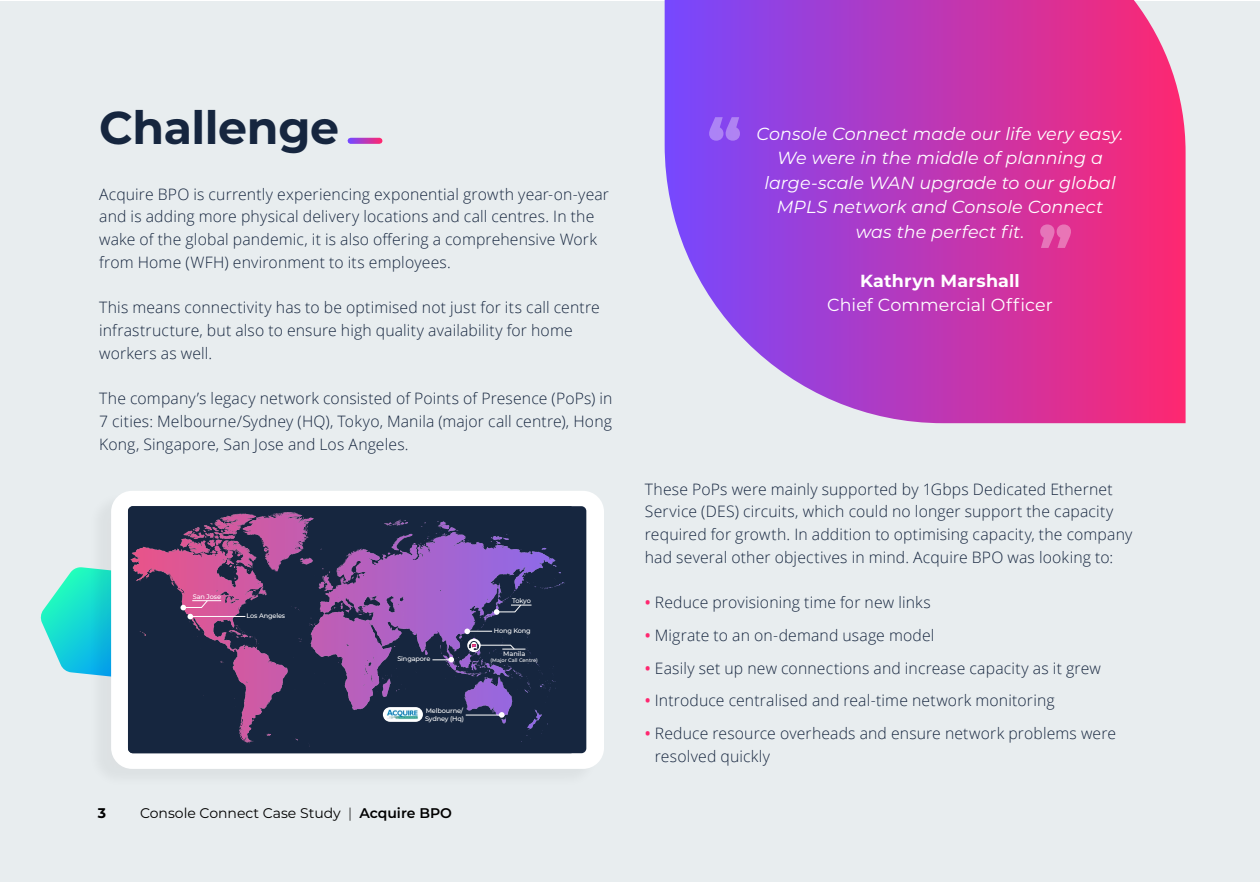
<style>
.page{position:relative;width:1260px;height:882px;background:#fff}
.page>*{position:absolute;margin:0;border:0;box-sizing:border-box;transform-origin:0 0}
.t1{font:800 63px "Montserrat";color:#fff}
.t2{font:700 45.85px "Montserrat";letter-spacing:-.01em;color:#16263f}
.t3{font:italic 17.5px/24.5px "Montserrat";letter-spacing:.005em;color:#fff;text-align:center}
.t4{font:17.5px "Montserrat";letter-spacing:.005em;color:#fff}
.t5{font:700 17.5px "Montserrat";letter-spacing:.01em;color:#fff}
.t6{font:300 15.75px/22.8px "Open Sans";letter-spacing:.01em;color:#16263f}
.t7{font:14px "Montserrat";color:#000}
.t8{font:700 14px "Montserrat";color:#000}
.t9{font:500 6.65px/7.5px "Montserrat";letter-spacing:-.02em;color:#fff}
.t10{font:500 5.08px "Montserrat";color:#fff}
.s1{font-weight:300}
.s2{font-weight:600}
.s3{font-weight:600;color:#ff276f}
</style>
<div class="page">
<div style="left:0;top:1px;width:1260px;height:881px;background:#e8edef"></div>
<svg style="left:40px;top:567px;width:48px;height:108px"></svg>
<div style="left:88px;top:492px;width:512px;height:297px;background:#000;opacity:.05"></div>
<div style="left:111px;top:491px;width:493px;height:278px;background:#fff;border-radius:21px"></div>
<svg style="left:351px;top:138px;width:29px;height:6px"></svg>
<div style="left:128px;top:506px;width:458px;height:247px;background:#16263f;border-radius:5px"></div>
<svg style="left:131px;top:512px;width:434px;height:235px"></svg>
<svg style="left:282px;top:512px;width:6px;height:3px"></svg>
<svg style="left:383px;top:707px;width:40px;height:15px"></svg>
<svg style="left:467px;top:639px;width:14px;height:13px"></svg>
<svg style="left:464px;top:629px;width:28px;height:5px"></svg>
<svg style="left:494px;top:605px;width:38px;height:10px"></svg>
<svg style="left:432px;top:657px;width:22px;height:5px"></svg>
<hr style="left:466px;top:715px;width:34px;height:1px;background:#fff">
<svg style="left:499px;top:712px;width:6px;height:6px"></svg>
<svg style="left:469px;top:641px;width:56px;height:9px"></svg>
<hr style="left:191px;top:616px;width:54px;height:1px;background:#fff">
<svg style="left:181px;top:600px;width:40px;height:19px"></svg>
<img style="left:386px;top:710px;width:34px;height:9px">
<svg style="left:665px;top:0;width:521px;height:423px;background:#c146b9"></svg>
<h2 class="t2" style="left:99px;top:94px;width:241px">Challenge</h2>
<p class="t6" style="left:99px;top:182px;width:511px">Acquire BPO is currently experiencing exponential growth year-on-year and is adding more physical delivery locations and call centres. In the wake of the global pandemic, it is also offering a comprehensive Work from Home (WFH) environment to its employees.</p>
<p class="t6" style="left:99px;top:296px;width:502px">This means connectivity has to be optimised not just for its call centre infrastructure, but also to ensure high quality availability for home workers as well.</p>
<p class="t6" style="left:99px;top:387px;width:515px;text-align:justify">The company’s legacy network consisted of Points of Presence (PoPs) in 7 cities: Melbourne/Sydney (HQ), Tokyo, Manila (major call centre), Hong Kong, Singapore, San Jose and Los Angeles.</p>
<p class="t9" style="left:193px;top:593px;width:30px">San Jose</p>
<p class="t9" style="left:246px;top:611px;width:40px">Los Angeles</p>
<p class="t9" style="left:512px;top:596px;width:20px">Tokyo</p>
<p class="t9" style="left:494px;top:627px;width:39px">Hong Kong</p>
<p class="t9" style="left:503px;top:649px;width:24px">Manila</p>
<p class="t9" style="left:397px;top:655px;width:35px">Singapore</p>
<p class="t10" style="left:491px;top:656px;width:49px">(Major Call Centre)</p>
<p class="t9" style="left:425px;top:707px;width:40px">Melbourne/<br>Sydney (Hq)</p>
<p class="t8" style="left:98px;top:803px;width:10px">3</p>
<p class="t7" style="left:140px;top:804px;width:313px">Console Connect Case Study <span class="s1">|</span> <span class="s2">Acquire BPO</span></p>
<h1 class="t1" style="left:707px;top:95px;width:36px">“</h1>
<p class="t3" style="left:757px;top:121px;width:369px">Console Connect made our life very easy.<br>We were in the middle of planning a large-scale WAN upgrade to our global<br>MPLS network and Console Connect<br>was the perfect fit.</p>
<p class="t5" style="left:860px;top:268px;width:161px">Kathryn Marshall</p>
<p class="t4" style="left:827px;top:293px;width:227px">Chief Commercial Officer</p>
<h1 class="t1" style="left:1073px;top:270px;width:36px;rotate:-180deg">“</h1>
<p class="t6" style="left:645px;top:477px;width:489px">These PoPs were mainly supported by 1Gbps Dedicated Ethernet Service (DES) circuits, which could no longer support the capacity required for growth. In addition to optimising capacity, the company had several other objectives in mind. Acquire BPO was looking to:</p>
<p class="t6" style="left:645px;top:591px;width:288px"><span class="s3">•</span> Reduce provisioning time for new links</p>
<p class="t6" style="left:645px;top:624px;width:291px"><span class="s3">•</span> Migrate to an on-demand usage model</p>
<p class="t6" style="left:645px;top:656px;width:458px"><span class="s3">•</span> Easily set up new connections and increase capacity as it grew</p>
<p class="t6" style="left:645px;top:689px;width:411px"><span class="s3">•</span> Introduce centralised and real-time network monitoring</p>
<p class="t6" style="left:655px;top:722px;width:463px;text-indent:-10px"><span class="s3">•</span> Reduce resource overheads and ensure network problems were resolved quickly</p>
</div>
